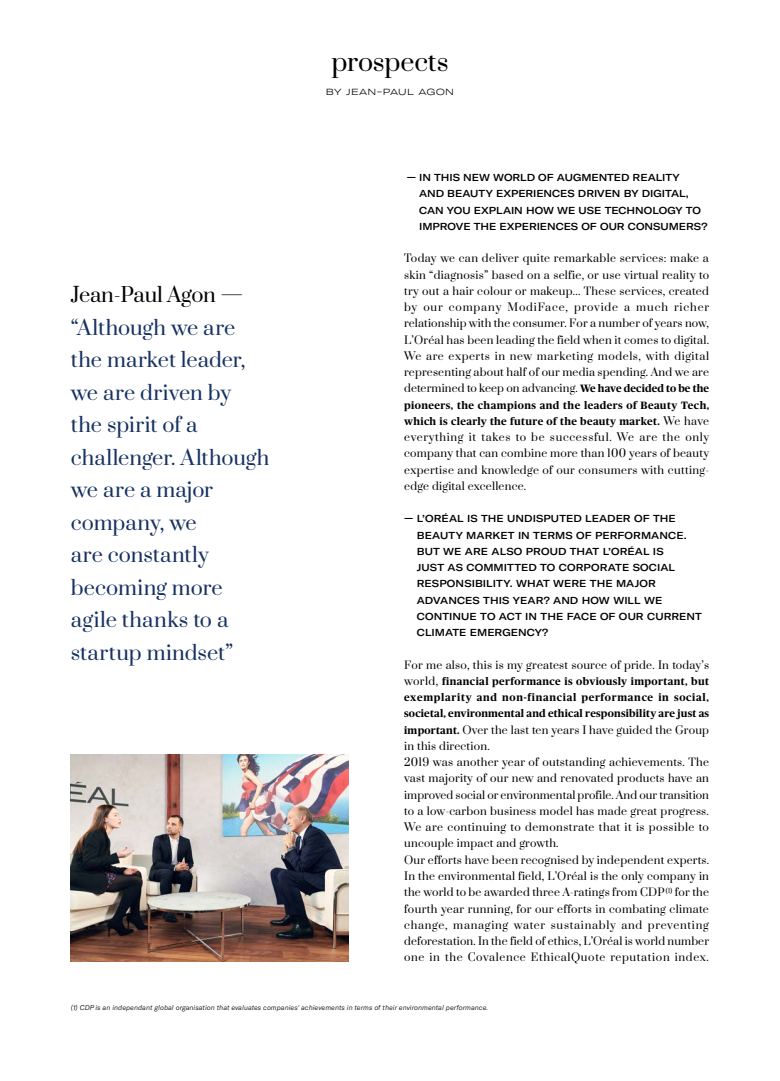
<style>
.page{position:relative;width:780px;height:1081px;background:#fff}
.page>*{position:absolute;margin:0;border:0;box-sizing:border-box;transform-origin:0 0}
.t1{font:25px "Prata";letter-spacing:-.01em;color:#000}
.t2{font:20px/32.5px "Prata";color:#163161}
.t3{font:20px "Prata";letter-spacing:-.01em;color:#000}
.t4{font:10.62px/16.2px "Prata";letter-spacing:.03em;color:#000;text-align:justify}
.t5{font:700 10.62px/16.2px "Publico Headline";letter-spacing:.02em;color:#000;text-align:justify}
.t6{font:500 expanded 10px/16.2px "GT America";letter-spacing:.005em;color:#000}
.t7{font:300 expanded 8.75px "GT America";letter-spacing:.04em;color:#000}
.t8{font:italic 300 6.88px "GT America";letter-spacing:.01em;color:#000}
.s1{font-family:"Publico Headline";font-weight:700}
.s2{font-family:"Prata";font-weight:400}
</style>
<div class="page">
<img style="left:71px;top:755px;width:277px;height:206px">
<h1 class="t1" style="left:331px;top:41px;width:119px">prospects</h1>
<p class="t3" style="left:71px;top:278px;width:174px">Jean-Paul Agon —</p>
<p class="t2" style="left:71px;top:310px;width:200px">“Although we are the market leader, we are driven by<br>the spirit of a challenger. Although we are a major company, we<br>are constantly becoming more agile thanks to a startup mindset”</p>
<p class="t7" style="left:326px;top:87px;width:130px">BY JEAN-PAUL AGON</p>
<h3 class="t6" style="left:419px;top:169px;width:290px;text-indent:-12px">— IN THIS NEW WORLD OF AUGMENTED REALITY<br>AND BEAUTY EXPERIENCES DRIVEN BY DIGITAL, CAN YOU EXPLAIN HOW WE USE TECHNOLOGY TO IMPROVE THE EXPERIENCES OF OUR CONSUMERS?</h3>
<p class="t4" style="left:404px;top:250px;width:306px">Today we can deliver quite remarkable services: make a skin “diagnosis” based on a selfie, or use virtual reality to try out a hair colour or makeup... These services, created by our company ModiFace, provide a much richer relationship with the consumer. For a number of years now, L’Oréal has been leading the field when it comes to digital.<br>We are experts in new marketing models, with digital representing about half of our media spending. And we are determined to keep on advancing. <span class="s1">We have decided to be the pioneers, the champions and the leaders of Beauty Tech, which is clearly the future of the beauty market.</span> We have everything it takes to be successful. We are the only company that can combine more than 100 years of beauty expertise and knowledge of our consumers with cutting&shy;edge digital excellence.</p>
<h3 class="t6" style="left:417px;top:511px;width:286px;text-indent:-13px">— L’ORÉAL IS THE UNDISPUTED LEADER OF THE BEAUTY MARKET IN TERMS OF PERFORMANCE.<br>BUT WE ARE ALSO PROUD THAT L’ORÉAL IS<br>JUST AS COMMITTED TO CORPORATE SOCIAL RESPONSIBILITY. WHAT WERE THE MAJOR ADVANCES THIS YEAR? AND HOW WILL WE CONTINUE TO ACT IN THE FACE OF OUR CURRENT CLIMATE EMERGENCY?</h3>
<p class="t5" style="left:404px;top:656px;width:306px"><span class="s2">For me also, this is my greatest source of pride. In today’s world,</span> financial performance is obviously important, but exemplarity and non-financial performance in social, societal, environmental and ethical responsibility are just as important. <span class="s2">Over the last ten years I have guided the Group in this direction.</span></p>
<p class="t4" style="left:404px;top:753px;width:306px">2019 was another year of outstanding achievements. The vast majority of our new and renovated products have an improved social or environmental profile. And our transition to a low-carbon business model has made great progress.<br>We are continuing to demonstrate that it is possible to uncouple impact and growth.</p>
<p class="t4" style="left:404px;top:851px;width:306px">Our efforts have been recognised by independent experts.<br>In the environmental field, L’Oréal is the only company in the world to be awarded three A-ratings from CDP <sup>(1)</sup> for the fourth year running, for our efforts in combating climate change, managing water sustainably and preventing deforestation. In the field of ethics, L’Oréal is world number one in the Covalence EthicalQuote reputation index.</p>
<p class="t8" style="left:71px;top:1003px;width:418px">(1) CDP is an independant global organisation that evaluates companies' achievements in terms of their environmental performance.</p>
</div>
